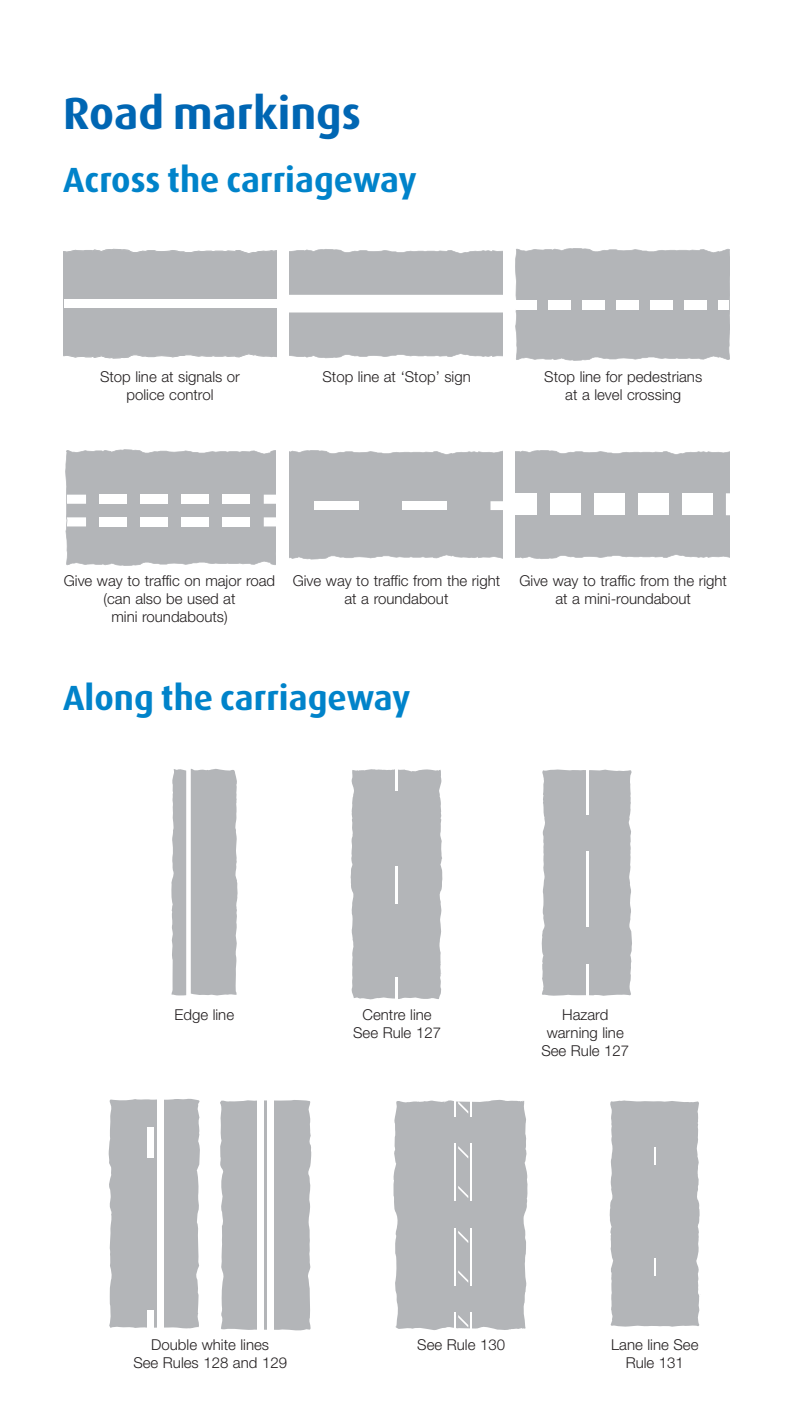
<style>
.page{position:relative;width:794px;height:1425px;background:#fff}
.page>*{position:absolute;margin:0;border:0;box-sizing:border-box;transform-origin:0 0}
.t1{font:700 45px "Dax";color:#0066b3}
.t2{font:700 35px "Dax";color:#0083ca}
.t3{font:300 15px/18px "Helvetica Neue";color:#231f20;text-align:center}
</style>
<div class="page">
<svg style="left:64px;top:249px;width:212px;height:109px;background:#bbbdbf"></svg>
<svg style="left:65px;top:449px;width:211px;height:117px;background:#bec0c3"></svg>
<svg style="left:515px;top:450px;width:214px;height:109px"></svg>
<svg style="left:289px;top:249px;width:214px;height:109px"></svg>
<svg style="left:289px;top:450px;width:214px;height:109px;background:#b8babd"></svg>
<div style="left:515px;top:248px;width:214px;height:113px;background:#b3b5b8"></div>
<div style="left:516px;top:300px;width:20px;height:9px;background:#fff"></div>
<div style="left:548px;top:300px;width:22px;height:9px;background:#fff"></div>
<div style="left:582px;top:300px;width:23px;height:9px;background:#fff"></div>
<div style="left:616px;top:300px;width:23px;height:9px;background:#fff"></div>
<div style="left:650px;top:300px;width:23px;height:9px;background:#fff"></div>
<div style="left:684px;top:300px;width:23px;height:9px;background:#fff"></div>
<div style="left:718px;top:300px;width:11px;height:9px;background:#fff"></div>
<div style="left:109px;top:1098px;width:91px;height:230px;background:#b3b5b8"></div>
<div style="left:157px;top:1098px;width:7px;height:231px;background:#fff"></div>
<div style="left:147px;top:1127px;width:7px;height:30px;background:#fff"></div>
<div style="left:147px;top:1309px;width:7px;height:20px;background:#fff"></div>
<svg style="left:220px;top:1100px;width:91px;height:230px;background:#b8b9bc"></svg>
<div style="left:257px;top:1100px;width:6px;height:230px;background:#fff"></div>
<div style="left:267px;top:1100px;width:6px;height:230px;background:#fff"></div>
<div style="left:542px;top:769px;width:90px;height:227px;background:#b3b5b8"></div>
<hr style="left:586px;top:851px;width:3px;height:76px;background:#fff">
<hr style="left:586px;top:769px;width:3px;height:46px;background:#fff">
<hr style="left:586px;top:963px;width:3px;height:33px;background:#fff">
<div style="left:609px;top:1100px;width:91px;height:226px;background:#b3b5b8"></div>
<div style="left:350px;top:769px;width:92px;height:230px;background:#b3b5b8"></div>
<hr style="left:396px;top:866px;width:2px;height:37px;background:#fff">
<hr style="left:396px;top:977px;width:2px;height:22px;background:#fff">
<hr style="left:396px;top:769px;width:2px;height:21px;background:#fff">
<svg style="left:171px;top:769px;width:66px;height:227px;background:#bcbec1"></svg>
<svg style="left:393px;top:1099px;width:134px;height:231px;background:#b8babc"></svg>
<h1 class="t1" style="left:63px;top:92px;width:299px">Road markings</h1>
<h2 class="t2" style="left:63px;top:163px;width:355px">Across the carriageway</h2>
<p class="t3" style="left:100px;top:369px;width:141px">Stop line at signals or police control</p>
<p class="t3" style="left:544px;top:369px;width:159px">Stop line for pedestrians at a level crossing</p>
<p class="t3" style="left:322px;top:369px;width:150px">Stop line at ‘Stop’ sign</p>
<p class="t3" style="left:64px;top:573px;width:213px">Give way to traffic on major road (can also be used at<br>mini roundabouts)</p>
<p class="t3" style="left:293px;top:573px;width:209px">Give way to traffic from the right at a roundabout</p>
<p class="t3" style="left:519px;top:573px;width:209px">Give way to traffic from the right at a mini-roundabout</p>
<h2 class="t2" style="left:63px;top:681px;width:349px">Along the carriageway</h2>
<p class="t3" style="left:175px;top:1007px;width:61px">Edge line</p>
<p class="t3" style="left:353px;top:1007px;width:89px">Centre line<br>See Rule 127</p>
<p class="t3" style="left:541px;top:1007px;width:89px">Hazard warning line<br>See Rule 127</p>
<p class="t3" style="left:133px;top:1337px;width:155px">Double white lines<br>See Rules 128 and 129</p>
<p class="t3" style="left:417px;top:1337px;width:89px">See Rule 130</p>
<p class="t3" style="left:611px;top:1337px;width:89px">Lane line See<br>Rule 131</p>
</div>
